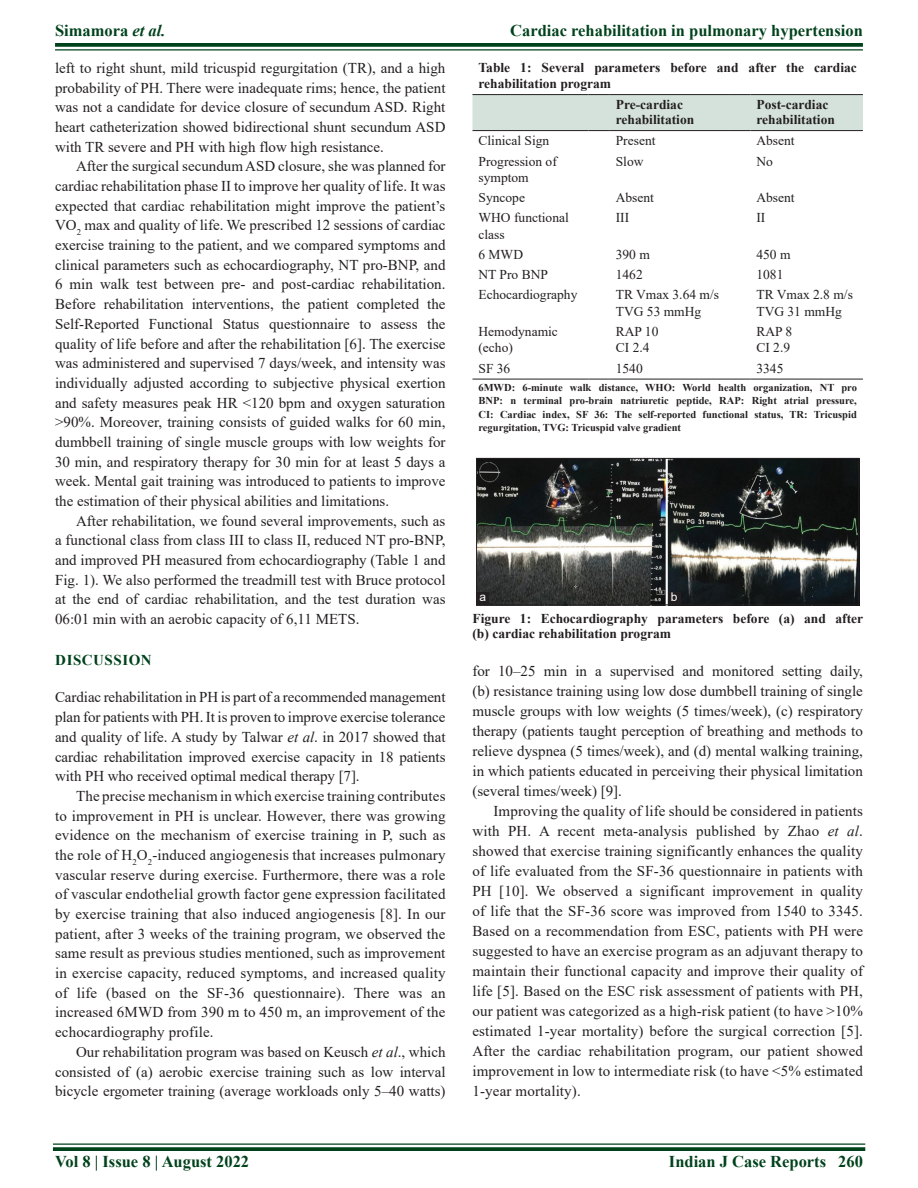
<style>
.page{position:relative;width:918px;height:1188px;background:#fff}
.page>*{position:absolute;margin:0;border:0;box-sizing:border-box;transform-origin:0 0}
.RF{font:700 16.5px "Times New Roman";color:#00421c}
.TX{font:15px/19.6px "Times New Roman";color:#231f20;text-align:justify}
.TXFL{font:15px/19.6px "Times New Roman";letter-spacing:-.005em;color:#231f20;text-align:justify}
.t1{font:700 15px "Times New Roman";letter-spacing:.035em;color:#00421c}
.TB{font:13.5px/16.5px "Times New Roman";color:#231f20}
.FGC{font:700 13.5px/15px "Times New Roman";color:#231f20}
.TT{font:700 13.5px/16.5px "Times New Roman";color:#231f20}
.TCH{font:700 13.5px/15px "Times New Roman";color:#231f20}
.TBL{font:13.5px "Times New Roman";color:#231f20}
.LABEL{font:12px "Arial";color:#fff}
.TFN{font:700 10.5px/13.5px "Times New Roman";color:#231f20;text-align:justify}
.s1{font-style:italic}
</style>
<div class="page">
<svg style="left:55px;top:43px;width:808px;height:4px;background:#0f4d29"></svg>
<hr style="left:55px;top:49px;width:808px;height:2px;background:#00421c">
<hr style="left:53px;top:1143px;width:812px;height:2px;background:#00421c">
<svg style="left:53px;top:1147px;width:812px;height:4px;background:#0f4d29"></svg>
<hr style="left:472px;top:379px;width:116px;height:1px;background:#231f20">
<svg style="left:588px;top:379px;width:22px;height:1px"></svg>
<hr style="left:610px;top:379px;width:119px;height:1px;background:#231f20">
<svg style="left:729px;top:379px;width:21px;height:1px"></svg>
<hr style="left:750px;top:379px;width:113px;height:1px;background:#231f20">
<svg style="left:472px;top:94px;width:391px;height:37px;background:#ccd9d2"></svg>
<hr style="left:750px;top:130px;width:113px;height:1px;background:#231f20">
<img style="left:478px;top:460px;width:379px;height:143px">
<div style="left:476px;top:458px;width:383px;height:147px;border:1px solid #231f20"></div>
<div style="left:668px;top:592px;width:12px;height:13px;background:#231f20"></div>
<div style="left:476px;top:592px;width:13px;height:12px;background:#231f20"></div>
<p class="RF" style="left:55px;top:18px;width:112px">Simamora <span class="s1">et al.</span></p>
<p class="RF" style="left:510px;top:18px;width:354px">Cardiac rehabilitation in pulmonary hypertension</p>
<p class="TX" style="left:55px;top:58px;width:392px">left to right shunt, mild tricuspid regurgitation (TR), and a high probability of PH. There were inadequate rims; hence, the patient was not a candidate for device closure of secundum ASD. Right heart catheterization showed bidirectional shunt secundum ASD with TR severe and PH with high flow high resistance.</p>
<p class="TX" style="left:55px;top:156px;width:392px;text-indent:21px">After the surgical secundum ASD closure, she was planned for cardiac rehabilitation phase II to improve her quality of life. It was expected that cardiac rehabilitation might improve the patient’s VO<sub>2</sub> max and quality of life. We prescribed 12 sessions of cardiac exercise training to the patient, and we compared symptoms and clinical parameters such as echocardiography, NT pro-BNP, and 6 min walk test between pre- and post-cardiac rehabilitation.<br>Before rehabilitation interventions, the patient completed the Self-Reported Functional Status questionnaire to assess the quality of life before and after the rehabilitation [6]. The exercise was administered and supervised 7 days/week, and intensity was individually adjusted according to subjective physical exertion and safety measures peak HR &lt;120 bpm and oxygen saturation &gt;90%. Moreover, training consists of guided walks for 60 min, dumbbell training of single muscle groups with low weights for 30 min, and respiratory therapy for 30 min for at least 5 days a week. Mental gait training was introduced to patients to improve the estimation of their physical abilities and limitations.</p>
<p class="TX" style="left:55px;top:510px;width:392px;text-indent:21px">After rehabilitation, we found several improvements, such as a functional class from class III to class II, reduced NT pro-BNP, and improved PH measured from echocardiography (Table 1 and Fig. 1). We also performed the treadmill test with Bruce protocol at the end of cardiac rehabilitation, and the test duration was 06:01 min with an aerobic capacity of 6,11 METS.</p>
<h1 class="t1" style="left:55px;top:649px;width:98px">DISCUSSION</h1>
<p class="TXFL" style="left:55px;top:687px;width:392px">Cardiac rehabilitation in PH is part of a recommended management plan for patients with PH. It is proven to improve exercise tolerance and quality of life. A study by Talwar <span class="s1">et al</span>. in 2017 showed that cardiac rehabilitation improved exercise capacity in 18 patients with PH who received optimal medical therapy [7].</p>
<p class="TX" style="left:55px;top:786px;width:392px;text-indent:21px">The precise mechanism in which exercise training contributes to improvement in PH is unclear. However, there was growing evidence on the mechanism of exercise training in P, such as the role of H<sub>2</sub>O<sub>2</sub>-induced angiogenesis that increases pulmonary vascular reserve during exercise. Furthermore, there was a role of vascular endothelial growth factor gene expression facilitated by exercise training that also induced angiogenesis [8]. In our patient, after 3 weeks of the training program, we observed the same result as previous studies mentioned, such as improvement in exercise capacity, reduced symptoms, and increased quality of life (based on the SF-36 questionnaire). There was an increased 6MWD from 390 m to 450 m, an improvement of the echocardiography profile.</p>
<p class="TX" style="left:55px;top:1042px;width:392px;text-indent:21px">Our rehabilitation program was based on Keusch <span class="s1">et al</span>., which consisted of (a) aerobic exercise training such as low interval bicycle ergometer training (average workloads only 5–40 watts)</p>
<p class="TT" style="left:478px;top:58px;width:380px">Table 1: Several parameters before and after the cardiac rehabilitation program</p>
<p class="TCH" style="left:616px;top:97px;width:80px">Pre-cardiac rehabilitation</p>
<p class="TCH" style="left:756px;top:97px;width:80px">Post-cardiac rehabilitation</p>
<p class="TB" style="left:478px;top:132px;width:72px">Clinical Sign</p>
<p class="TB" style="left:616px;top:132px;width:41px">Present</p>
<p class="TB" style="left:756px;top:132px;width:40px">Absent</p>
<p class="TB" style="left:478px;top:152px;width:80px">Progression of symptom</p>
<p class="TB" style="left:616px;top:152px;width:29px">Slow</p>
<p class="TB" style="left:756px;top:152px;width:18px">No</p>
<p class="TB" style="left:478px;top:189px;width:48px">Syncope</p>
<p class="TB" style="left:616px;top:189px;width:40px">Absent</p>
<p class="TB" style="left:756px;top:189px;width:40px">Absent</p>
<p class="TB" style="left:478px;top:209px;width:92px">WHO functional class</p>
<p class="TB" style="left:616px;top:209px;width:15px">III</p>
<p class="TB" style="left:756px;top:209px;width:10px">II</p>
<p class="TB" style="left:478px;top:246px;width:46px">6 MWD</p>
<p class="TB" style="left:616px;top:246px;width:36px">390 m</p>
<p class="TB" style="left:756px;top:246px;width:36px">450 m</p>
<p class="TB" style="left:478px;top:266px;width:71px">NT Pro BNP</p>
<p class="TB" style="left:616px;top:266px;width:28px">1462</p>
<p class="TB" style="left:756px;top:266px;width:29px">1081</p>
<p class="TB" style="left:478px;top:286px;width:100px">Echocardiography</p>
<p class="TB" style="left:616px;top:286px;width:105px">TR Vmax 3.64 m/s</p>
<p class="TB" style="left:616px;top:303px;width:87px">TVG 53 mmHg</p>
<p class="TB" style="left:756px;top:286px;width:98px">TR Vmax 2.8 m/s</p>
<p class="TB" style="left:756px;top:303px;width:87px">TVG 31 mmHg</p>
<p class="TB" style="left:478px;top:323px;width:81px">Hemodynamic (echo)</p>
<p class="TB" style="left:616px;top:323px;width:44px">RAP 10</p>
<p class="TB" style="left:616px;top:339px;width:35px">CI 2.4</p>
<p class="TB" style="left:756px;top:323px;width:37px">RAP 8</p>
<p class="TB" style="left:756px;top:339px;width:35px">CI 2.9</p>
<p class="TBL" style="left:478px;top:359px;width:33px">SF 36</p>
<p class="TBL" style="left:616px;top:359px;width:28px">1540</p>
<p class="TBL" style="left:756px;top:359px;width:29px">3345</p>
<p class="TFN" style="left:478px;top:380px;width:380px">6MWD: 6-minute walk distance, WHO: World health organization, NT pro BNP: n terminal pro-brain natriuretic peptide, RAP: Right atrial pressure, CI: Cardiac index, SF 36: The self-reported functional status, TR: Tricuspid regurgitation, TVG: Tricuspid valve gradient</p>
<p class="LABEL" style="left:480px;top:589px;width:8px">a</p>
<p class="LABEL" style="left:671px;top:589px;width:8px">b</p>
<p class="FGC" style="left:472px;top:611px;width:392px">Figure 1: Echocardiography parameters before (a) and after (b) cardiac rehabilitation program</p>
<p class="TX" style="left:472px;top:660px;width:392px;line-height:20.1px">for 10–25 min in a supervised and monitored setting daily, (b) resistance training using low dose dumbbell training of single muscle groups with low weights (5 times/week), (c) respiratory therapy (patients taught perception of breathing and methods to relieve dyspnea (5 times/week), and (d) mental walking training, in which patients educated in perceiving their physical limitation (several times/week) [9].</p>
<p class="TX" style="left:472px;top:800px;width:392px;line-height:20.1px;text-indent:21px">Improving the quality of life should be considered in patients with PH. A recent meta-analysis published by Zhao <span class="s1">et al</span>. showed that exercise training significantly enhances the quality of life evaluated from the SF-36 questionnaire in patients with PH [10]. We observed a significant improvement in quality of life that the SF-36 score was improved from 1540 to 3345.<br>Based on a recommendation from ESC, patients with PH were suggested to have an exercise program as an adjuvant therapy to maintain their functional capacity and improve their quality of life [5]. Based on the ESC risk assessment of patients with PH, our patient was categorized as a high-risk patient (to have &gt;10% estimated 1-year mortality) before the surgical correction [5].<br>After the cardiac rehabilitation program, our patient showed improvement in low to intermediate risk (to have &lt;5% estimated 1-year mortality).</p>
<p class="RF" style="left:55px;top:1150px;width:196px">Vol 8 | Issue 8 | August 2022</p>
<p class="RF" style="left:669px;top:1150px;width:195px">Indian J Case Reports 260</p>
</div>
